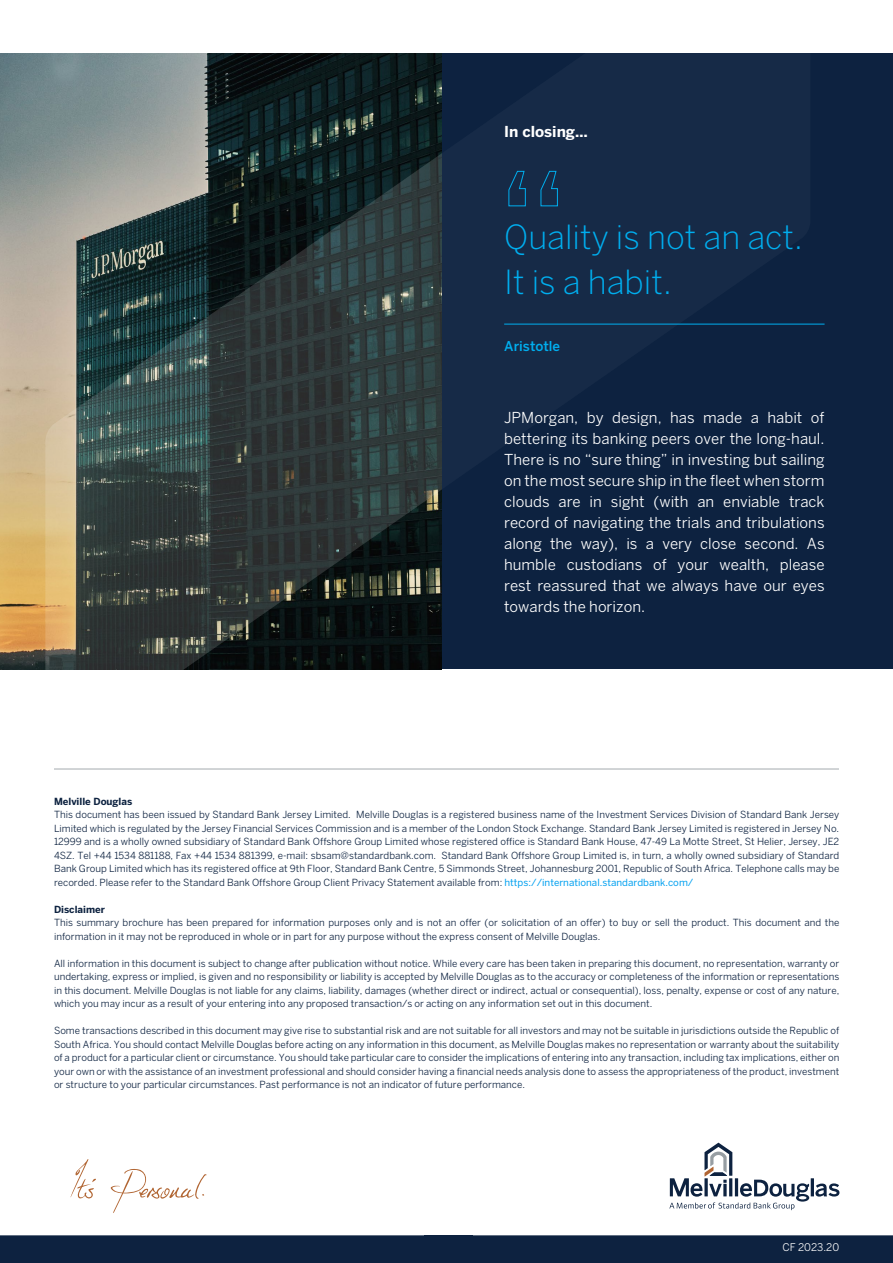
<style>
.page{position:relative;width:893px;height:1263px;background:#fff}
.page>*{position:absolute;margin:0;border:0;box-sizing:border-box;transform-origin:0 0}
.t1{font:300 33px/45px "Benton Sans";color:#00aeef}
.t2{font:15px/21px "Benton Sans";color:#fff;text-align:justify}
.t3{font:700 15px "Benton Sans";color:#fff}
.t4{font:500 13.5px "Benton Sans";color:#00aeef}
.t5{font:10.5px "Benton Sans";color:#fff}
.t6{font:9.75px/13.5px "Benton Sans";color:#0d2240;text-align:justify}
.t7{font:700 9.75px "Benton Sans";color:#0d2240}
.s1{color:#00a0f0}
</style>
<div class="page">
<div style="left:405px;top:54px;width:488px;height:615px;background:#0d2240"></div>
<img style="left:0;top:54px;width:45px;height:615px">
<svg style="left:508px;top:171px;width:50px;height:36px"></svg>
<hr style="left:504px;top:324px;width:321px;height:1px;background:#00aeef">
<div style="left:0;top:1235px;width:893px;height:28px;background:#0d2240"></div>
<svg style="left:815px;top:1183px;width:24px;height:13px"></svg>
<hr style="left:811px;top:1178px;width:3px;height:18px;background:#0d2240">
<svg style="left:669px;top:1143px;width:140px;height:67px"></svg>
<svg style="left:111px;top:1169px;width:96px;height:44px"></svg>
<svg style="left:71px;top:1159px;width:25px;height:40px"></svg>
<div style="left:424px;top:1235px;width:48px;height:16px;background:#0d2240"></div>
<hr style="left:54px;top:769px;width:785px;height:1px;background:#a4aaaf">
<svg style="left:45px;top:54px;width:397px;height:615px"></svg>
<h2 class="t3" style="left:504px;top:123px;width:85px">In closing…</h2>
<h1 class="t1" style="left:504px;top:214px;width:300px">Quality is not an act.<br>It is a habit.</h1>
<h3 class="t4" style="left:504px;top:338px;width:57px">Aristotle</h3>
<p class="t2" style="left:504px;top:407px;width:322px">JPMorgan, by design, has made a habit of bettering its banking peers over the long-haul.<br>There is no “sure thing” in investing but sailing on the most secure ship in the fleet when storm clouds are in sight (with an enviable track record of navigating the trials and tribulations along the way), is a very close second. As humble custodians of your wealth, please rest reassured that we always have our eyes towards the horizon.</p>
<p class="t7" style="left:54px;top:795px;width:80px">Melville Douglas</p>
<p class="t6" style="left:54px;top:808px;width:787px">This document has been issued by Standard Bank Jersey Limited. Melville Douglas is a registered business name of the Investment Services Division of Standard Bank Jersey Limited which is regulated by the Jersey Financial Services Commission and is a member of the London Stock Exchange. Standard Bank Jersey Limited is registered in Jersey No.<br>12999 and is a wholly owned subsidiary of Standard Bank Offshore Group Limited whose registered office is Standard Bank House, 47-49 La Motte Street, St Helier, Jersey, JE2<br>4SZ. Tel +44 1534 881188, Fax +44 1534 881399, e-mail: sbsam@standardbank.com. Standard Bank Offshore Group Limited is, in turn, a wholly owned subsidiary of Standard Bank Group Limited which has its registered office at 9th Floor, Standard Bank Centre, 5 Simmonds Street, Johannesburg 2001, Republic of South Africa. Telephone calls may be recorded. Please refer to the Standard Bank Offshore Group Client Privacy Statement available from: <span class="s1">https://international.standardbank.com/</span></p>
<p class="t7" style="left:54px;top:903px;width:52px">Disclaimer</p>
<p class="t6" style="left:54px;top:916px;width:787px">This summary brochure has been prepared for information purposes only and is not an offer (or solicitation of an offer) to buy or sell the product. This document and the information in it may not be reproduced in whole or in part for any purpose without the express consent of Melville Douglas.</p>
<p class="t6" style="left:54px;top:956px;width:787px">All information in this document is subject to change after publication without notice. While every care has been taken in preparing this document, no representation, warranty or undertaking, express or implied, is given and no responsibility or liability is accepted by Melville Douglas as to the accuracy or completeness of the information or representations in this document. Melville Douglas is not liable for any claims, liability, damages (whether direct or indirect, actual or consequential), loss, penalty, expense or cost of any nature, which you may incur as a result of your entering into any proposed transaction/s or acting on any information set out in this document.</p>
<p class="t6" style="left:54px;top:1024px;width:787px">Some transactions described in this document may give rise to substantial risk and are not suitable for all investors and may not be suitable in jurisdictions outside the Republic of South Africa. You should contact Melville Douglas before acting on any information in this document, as Melville Douglas makes no representation or warranty about the suitability of a product for a particular client or circumstance. You should take particular care to consider the implications of entering into any transaction, including tax implications, either on your own or with the assistance of an investment professional and should consider having a financial needs analysis done to assess the appropriateness of the product, investment or structure to your particular circumstances. Past performance is not an indicator of future performance.</p>
<p class="t5" style="left:782px;top:1241px;width:58px">CF 2023.20</p>
</div>
